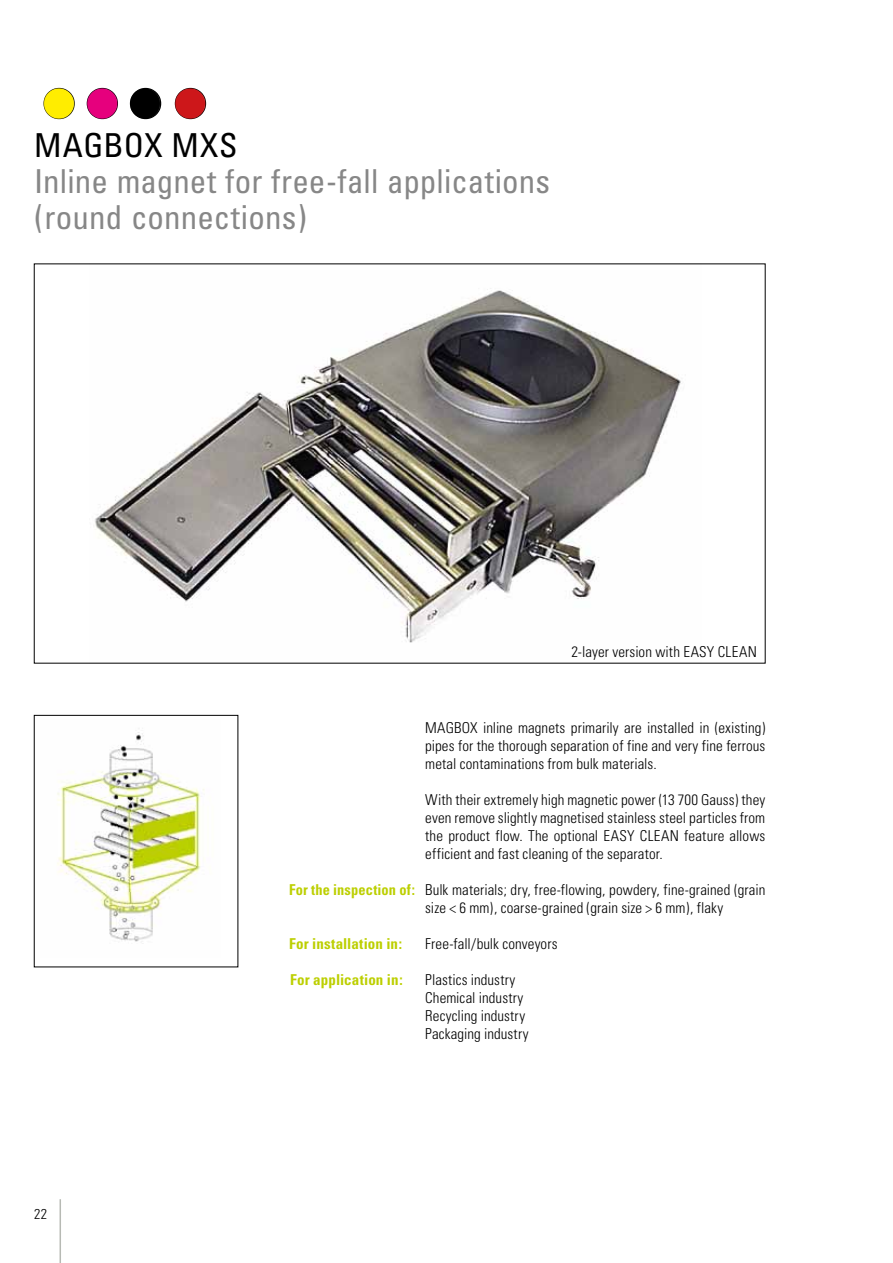
<style>
.page{position:relative;width:893px;height:1263px;background:#fff}
.page>*{position:absolute;margin:0;border:0;box-sizing:border-box;transform-origin:0 0}
.t1{font:42px "Zapf Dingbats ITC";color:#ffed00}
.t2{font:condensed 33px/36px "Univers";letter-spacing:.005em;color:#878787}
.t3{font:condensed 33px "Univers";letter-spacing:.015em;color:#000}
.t4{font:300 condensed 15px/18px "Univers";letter-spacing:.005em;color:#000;text-align:justify}
.t5{font:700 condensed 15px "Univers";letter-spacing:.01em;color:#bccf00}
.t6{font:300 condensed 14.25px "Univers";color:#000}
.s1{color:#e6007d}
.s2{color:#000}
.s3{color:#cd171a}
.s4{font-weight:700;color:#bccf00}
</style>
<div class="page">
<hr style="left:60px;top:1199px;width:1px;height:64px;background:#b7bab4">
<img style="left:57px;top:732px;width:148px;height:212px">
<img style="left:95px;top:288px;width:586px;height:355px">
<svg style="left:43px;top:87px;width:32px;height:33px"></svg>
<svg style="left:86px;top:87px;width:32px;height:33px"></svg>
<svg style="left:129px;top:87px;width:33px;height:33px"></svg>
<svg style="left:174px;top:87px;width:33px;height:33px"></svg>
<h1 class="t1" style="left:43px;top:84px;width:166px">●<span class="s1">●</span><span class="s2">●</span><span class="s3">●</span></h1>
<h2 class="t3" style="left:34px;top:124px;width:205px">MAGBOX MXS</h2>
<h2 class="t2" style="left:34px;top:163px;width:518px">Inline magnet for free-fall applications (round connections)</h2>
<p class="t4" style="left:571px;top:642px;width:187px">2-layer version with EASY CLEAN</p>
<p class="t6" style="left:34px;top:1205px;width:15px">22</p>
<p class="t4" style="left:425px;top:719px;width:342px">MAGBOX inline magnets primarily are installed in (existing) pipes for the thorough separation of fine and very fine ferrous metal contaminations from bulk materials.</p>
<p class="t4" style="left:425px;top:791px;width:342px">With their extremely high magnetic power (13 700 Gauss) they even remove slightly magnetised stainless steel particles from the product flow. The optional EASY CLEAN feature allows efficient and fast cleaning of the separator.</p>
<p class="t4" style="left:425px;top:881px;width:342px;text-indent:-136px"><span class="s4">For the inspection of:</span> Bulk materials; dry, free-flowing, powdery, fine-grained (grain size &lt; 6 mm), coarse-grained (grain size &gt; 6 mm), flaky</p>
<p class="t5" style="left:289px;top:935px;width:115px">For installation in:</p>
<p class="t4" style="left:425px;top:935px;width:134px">Free-fall/bulk conveyors</p>
<p class="t5" style="left:290px;top:971px;width:114px">For application in:</p>
<p class="t4" style="left:425px;top:971px;width:105px;text-align:left">Plastics industry<br>Chemical industry<br>Recycling industry<br>Packaging industry</p>
</div>
